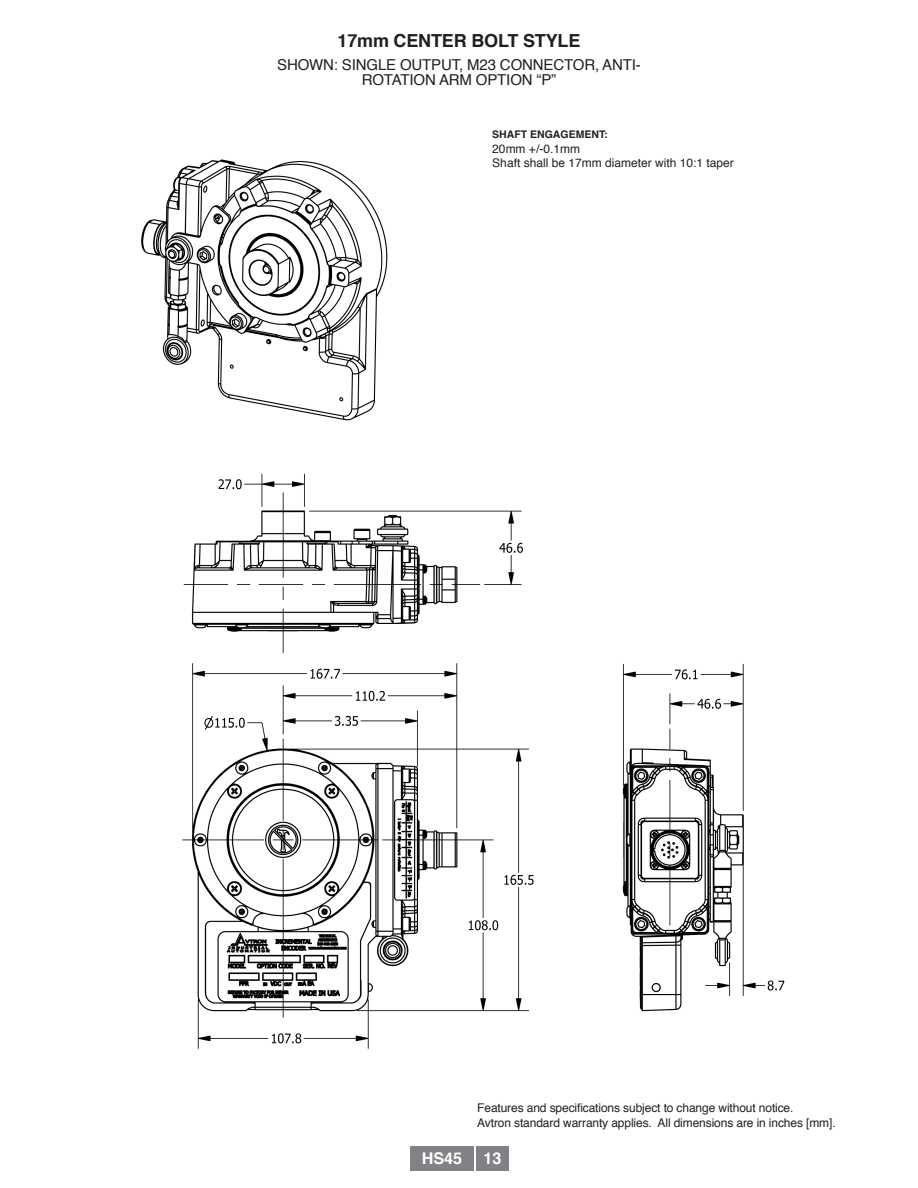
<style>
.page{position:relative;width:918px;height:1188px;background:#fff}
.page>*{position:absolute;margin:0;border:0;box-sizing:border-box;transform-origin:0 0}
.Text_small{font:700 18px "Helvetica";letter-spacing:-.01em;color:#231f20}
.t1{font:700 16.2px "Helvetica";color:#fff}
.Text_small-2{font:15px/15px "Helvetica";letter-spacing:-.01em;color:#231f20;text-align:center}
.Text_small-3{font:12px/15px "Helvetica";letter-spacing:-.01em;color:#231f20}
.t2{font:700 10.5px "Helvetica";color:#231f20}
</style>
<div class="page">
<div style="left:410px;top:1146px;width:64px;height:24px;background:#808285"></div>
<div style="left:476px;top:1146px;width:33px;height:24px;background:#808285"></div>
<img style="left:141px;top:159px;width:247px;height:262px">
<img style="left:182px;top:473px;width:603px;height:576px">
<p class="Text_small" style="left:338px;top:26px;width:244px">17mm CENTER BOLT STYLE</p>
<p class="Text_small-2" style="left:277px;top:58px;width:365px">SHOWN: SINGLE OUTPUT, M23 CONNECTOR, ANTI-<br>ROTATION ARM OPTION “P”</p>
<p class="t2" style="left:492px;top:126px;width:117px">SHAFT ENGAGEMENT:</p>
<p class="Text_small-3" style="left:492px;top:141px;width:89px">20mm +/-0.1mm</p>
<p class="Text_small-3" style="left:492px;top:156px;width:243px">Shaft shall be 17mm diameter with 10:1 taper</p>
<p class="Text_small-3" style="left:477px;top:1100px;width:360px">Features and specifications subject to change without notice.<br>Avtron standard warranty applies. All dimensions are in inches [mm].</p>
<h2 class="t1" style="left:422px;top:1145px;width:42px">HS45</h2>
<h2 class="t1" style="left:483px;top:1145px;width:20px">13</h2>
</div>
